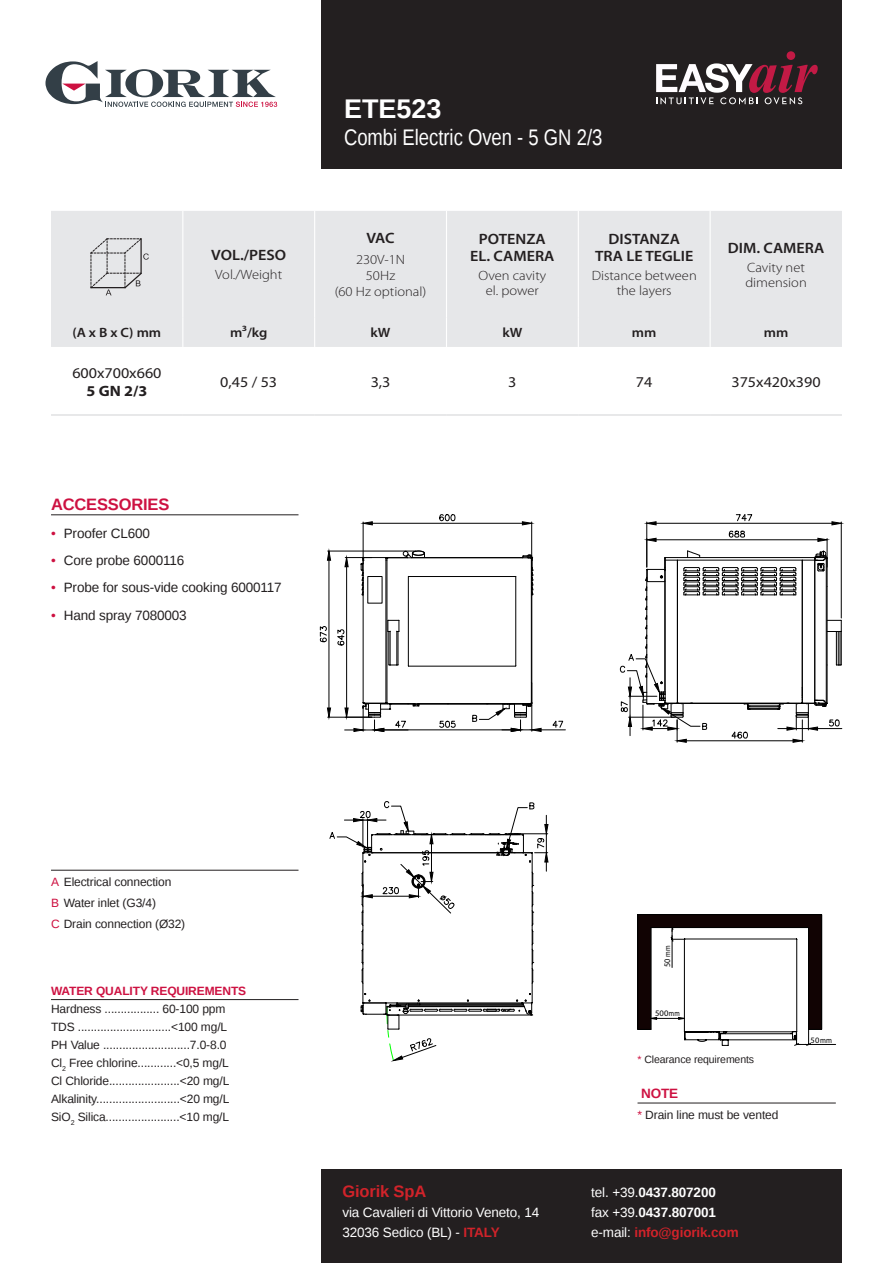
<style>
.page{position:relative;width:893px;height:1263px;background:#fff}
.page>*{position:absolute;margin:0;border:0;box-sizing:border-box;transform-origin:0 0}
.CODICE{font:700 27px "Liberation Sans";color:#fff}
.CODICE-2{font:22.5px "Liberation Sans Narrow";color:#fff}
.Titolo-IT{font:700 16.5px "Liberation Sans";letter-spacing:-.01em;color:#cd1141}
.t1{font:700 16.5px "Liberation Sans";letter-spacing:-.01em;color:#d1232a}
.t2{font:600 15px/16.5px "Myriad Pro";color:#231f20;text-align:center;scale:1.07 1}
.t3{font:15px "Myriad Pro";color:#231f20;scale:1.07 1}
.t4{font:700 15px "Myriad Pro";color:#231f20;scale:1.07 1}
.t5{font:13.5px/20.4px "Liberation Sans";letter-spacing:-.01em;color:#fff}
.t6{font:300 13.5px/15px "Myriad Pro";color:#231f20;text-align:center;scale:1.07 1}
.Caratteristiche_-_IT{font:13.5px "Liberation Sans";letter-spacing:-.01em;color:#231f20}
.t7{font:600 13.5px "Myriad Pro";color:#231f20;scale:1.07 1}
.Titolo-IT-2{font:700 13.5px "Liberation Sans";color:#cd1141}
.Caratteristiche_-_IT-2{font:12px "Liberation Sans";letter-spacing:-.01em;color:#231f20}
.Titolo-IT-3{font:700 12px "Liberation Sans";letter-spacing:-.01em;color:#cd1141}
.Caratteristiche_-_IT-3{font:10.5px "Liberation Sans";letter-spacing:-.01em;color:#231f20}
.t8{font:8.55px "Arial";color:#000}
.t9{font:8.4px "Arial";color:#000}
.t10{font:8.25px "Arial";color:#000}
.s1{color:#cd1141}
.s2{font-weight:700;color:#d1232a}
.s3{font-size:7.95px}
.s4{font-size:8.25px}
.s5{font-weight:700}
</style>
<div class="page">
<div style="left:322px;top:0;width:520px;height:168px;background:#231f20"></div>
<svg style="left:656px;top:51px;width:162px;height:53px"></svg>
<div style="left:51px;top:211px;width:791px;height:136px;background:#e6e7e9"></div>
<hr style="left:182px;top:211px;width:1px;height:106px;background:#fff">
<hr style="left:314px;top:211px;width:1px;height:106px;background:#fff">
<hr style="left:446px;top:211px;width:1px;height:106px;background:#fff">
<hr style="left:578px;top:211px;width:1px;height:106px;background:#fff">
<hr style="left:710px;top:211px;width:1px;height:106px;background:#fff">
<hr style="left:182px;top:317px;width:1px;height:30px;background:#fff">
<hr style="left:314px;top:317px;width:1px;height:30px;background:#fff">
<hr style="left:446px;top:317px;width:1px;height:30px;background:#fff">
<hr style="left:578px;top:317px;width:1px;height:30px;background:#fff">
<hr style="left:710px;top:317px;width:1px;height:30px;background:#fff">
<hr style="left:51px;top:415px;width:132px;height:1px;background:#d1d2d4">
<hr style="left:183px;top:415px;width:132px;height:1px;background:#d1d2d4">
<hr style="left:315px;top:415px;width:131px;height:1px;background:#d1d2d4">
<hr style="left:446px;top:415px;width:132px;height:1px;background:#d1d2d4">
<hr style="left:578px;top:415px;width:132px;height:1px;background:#d1d2d4">
<hr style="left:710px;top:415px;width:132px;height:1px;background:#d1d2d4">
<svg style="left:91px;top:238px;width:58px;height:57px;background:#d1d1d3"></svg>
<svg style="left:45px;top:61px;width:232px;height:46px"></svg>
<hr style="left:386px;top:558px;width:1px;height:145px;background:#000">
<hr style="left:363px;top:558px;width:1px;height:145px;background:#000">
<hr style="left:409px;top:576px;width:106px;height:1px;background:#000">
<hr style="left:408px;top:577px;width:1px;height:89px;background:#000">
<hr style="left:409px;top:666px;width:106px;height:1px;background:#000">
<hr style="left:515px;top:577px;width:1px;height:89px;background:#000">
<hr style="left:387px;top:558px;width:1px;height:145px;background:#000">
<hr style="left:531px;top:558px;width:1px;height:145px;background:#000">
<hr style="left:532px;top:560px;width:1px;height:143px;background:#000">
<hr style="left:419px;top:703px;width:113px;height:1px;background:#000">
<hr style="left:419px;top:704px;width:113px;height:1px;background:#000">
<hr style="left:411px;top:557px;width:112px;height:1px;background:#000">
<hr style="left:390px;top:631px;width:1px;height:34px;background:#000">
<hr style="left:389px;top:631px;width:1px;height:34px;background:#000">
<svg style="left:387px;top:619px;width:13px;height:13px"></svg>
<hr style="left:398px;top:631px;width:1px;height:34px;background:#000">
<hr style="left:397px;top:631px;width:1px;height:34px;background:#000">
<svg style="left:388px;top:664px;width:11px;height:2px"></svg>
<svg style="left:515px;top:555px;width:19px;height:41px"></svg>
<hr style="left:363px;top:853px;width:1px;height:150px;background:#000">
<hr style="left:532px;top:853px;width:1px;height:150px;background:#000">
<svg style="left:620px;top:514px;width:222px;height:229px"></svg>
<hr style="left:363px;top:522px;width:1px;height:35px;background:#000">
<hr style="left:531px;top:522px;width:1px;height:35px;background:#000">
<hr style="left:372px;top:523px;width:150px;height:1px;background:#000">
<svg style="left:362px;top:521px;width:11px;height:5px"></svg>
<svg style="left:522px;top:521px;width:10px;height:5px"></svg>
<svg style="left:439px;top:514px;width:17px;height:7px"></svg>
<hr style="left:346px;top:567px;width:1px;height:141px;background:#000">
<svg style="left:344px;top:550px;width:81px;height:46px"></svg>
<svg style="left:337px;top:629px;width:8px;height:17px"></svg>
<hr style="left:328px;top:717px;width:44px;height:1px;background:#000">
<hr style="left:328px;top:551px;width:88px;height:1px;background:#000">
<hr style="left:329px;top:560px;width:1px;height:148px;background:#000">
<svg style="left:327px;top:707px;width:4px;height:11px"></svg>
<svg style="left:327px;top:550px;width:4px;height:11px"></svg>
<svg style="left:320px;top:626px;width:7px;height:16px"></svg>
<hr style="left:384px;top:730px;width:127px;height:1px;background:#000">
<svg style="left:344px;top:702px;width:76px;height:30px"></svg>
<svg style="left:472px;top:682px;width:93px;height:50px"></svg>
<svg style="left:439px;top:720px;width:17px;height:8px"></svg>
<svg style="left:360px;top:993px;width:173px;height:68px"></svg>
<svg style="left:329px;top:801px;width:220px;height:183px"></svg>
<svg style="left:638px;top:914px;width:198px;height:131px"></svg>
<div style="left:321px;top:1169px;width:521px;height:94px;background:#231f20"></div>
<hr style="left:51px;top:514px;width:247px;height:1px;background:#231f20">
<hr style="left:51px;top:870px;width:247px;height:1px;background:#231f20">
<hr style="left:51px;top:999px;width:247px;height:1px;background:#231f20">
<hr style="left:637px;top:1103px;width:199px;height:1px;background:#231f20">
<p class="t2" style="left:211px;top:246px;width:72px">VOL./PESO</p>
<p class="t6" style="left:215px;top:267px;width:64px">Vol./Weight</p>
<p class="CODICE" style="left:344px;top:90px;width:99px">ETE523</p>
<p class="CODICE-2" style="left:344px;top:124px;width:260px">Combi Electric Oven - 5 GN 2/3</p>
<p class="t2" style="left:366px;top:230px;width:28px">VAC</p>
<p class="t6" style="left:356px;top:252px;width:47px">230V-1N</p>
<p class="t6" style="left:366px;top:268px;width:29px">50Hz</p>
<p class="t6" style="left:335px;top:284px;width:87px">(60 Hz optional)</p>
<p class="t2" style="left:470px;top:231px;width:80px">POTENZA<br>EL. CAMERA</p>
<p class="t6" style="left:478px;top:268px;width:65px">Oven cavity el. power</p>
<p class="t2" style="left:595px;top:231px;width:93px">DISTANZA<br>TRA LE TEGLIE</p>
<p class="t6" style="left:592px;top:268px;width:100px">Distance between the layers</p>
<p class="t2" style="left:728px;top:239px;width:92px">DIM. CAMERA</p>
<p class="t6" style="left:745px;top:260px;width:59px;text-align:left">Cavity net dimension</p>
<p class="t7" style="left:73px;top:324px;width:84px">(A x B x C) mm</p>
<p class="t7" style="left:230px;top:324px;width:37px">m³/kg</p>
<p class="t7" style="left:371px;top:324px;width:20px">kW</p>
<p class="t7" style="left:502px;top:324px;width:20px">kW</p>
<p class="t7" style="left:632px;top:324px;width:24px">mm</p>
<p class="t7" style="left:764px;top:324px;width:24px">mm</p>
<p class="t3" style="left:72px;top:364px;width:85px">600x700x660</p>
<p class="t4" style="left:87px;top:382px;width:58px">5 GN 2/3</p>
<p class="t3" style="left:220px;top:373px;width:55px">0,45 / 53</p>
<p class="t3" style="left:371px;top:373px;width:20px">3,3</p>
<p class="t3" style="left:508px;top:373px;width:9px">3</p>
<p class="t3" style="left:636px;top:373px;width:17px">74</p>
<p class="t3" style="left:731px;top:373px;width:85px">375x420x390</p>
<p class="Titolo-IT" style="left:51px;top:493px;width:120px">ACCESSORIES</p>
<p class="Caratteristiche_-_IT" style="left:51px;top:525px;width:100px"><span class="s1">•</span> Proofer CL600</p>
<p class="Caratteristiche_-_IT" style="left:51px;top:553px;width:135px"><span class="s1">•</span> Core probe 6000116</p>
<p class="Caratteristiche_-_IT" style="left:51px;top:580px;width:232px"><span class="s1">•</span> Probe for sous-vide cooking 6000117</p>
<p class="Caratteristiche_-_IT" style="left:51px;top:607px;width:137px"><span class="s1">•</span> Hand spray 7080003</p>
<p class="Caratteristiche_-_IT-2" style="left:51px;top:875px;width:122px"><span class="s1">A</span> Electrical connection</p>
<p class="Caratteristiche_-_IT-2" style="left:51px;top:896px;width:106px"><span class="s1">B</span> Water inlet (G3/4)</p>
<p class="Caratteristiche_-_IT-2" style="left:51px;top:917px;width:136px"><span class="s1">C</span> Drain connection (Ø32)</p>
<p class="Titolo-IT-3" style="left:51px;top:983px;width:197px">WATER QUALITY REQUIREMENTS</p>
<p class="Caratteristiche_-_IT-2" style="left:51px;top:1002px;width:176px">Hardness ................. 60-100 ppm</p>
<p class="Caratteristiche_-_IT-2" style="left:51px;top:1020px;width:178px">TDS .............................&lt;100 mg/L</p>
<p class="Caratteristiche_-_IT-2" style="left:51px;top:1038px;width:177px">PH Value ...........................7.0-8.0</p>
<p class="Caratteristiche_-_IT-2" style="left:51px;top:1056px;width:179px">Cl<sub>2</sub> Free chlorine............&lt;0,5 mg/L</p>
<p class="Caratteristiche_-_IT-2" style="left:51px;top:1074px;width:180px">Cl Chloride......................&lt;20 mg/L</p>
<p class="Caratteristiche_-_IT-2" style="left:51px;top:1092px;width:180px">Alkalinity..........................&lt;20 mg/L</p>
<p class="Caratteristiche_-_IT-2" style="left:51px;top:1110px;width:180px">SiO<sub>2</sub> Silica.......................&lt;10 mg/L</p>
<h3 class="t1" style="left:342px;top:1179px;width:85px">Giorik SpA</h3>
<p class="t5" style="left:342px;top:1203px;width:198px">via Cavalieri di Vittorio Veneto, 14<br>32036 Sedico (BL) - <span class="s2">ITALY</span></p>
<p class="t8" style="left:662px;top:967px;width:23px;rotate:-90deg">50 <span class="s3">mm</span></p>
<p class="t9" style="left:655px;top:1007px;width:26px">500 <span class="s4">mm</span></p>
<p class="Caratteristiche_-_IT-3" style="left:637px;top:1053px;width:118px"><span class="s1">*</span> Clearance requirements</p>
<p class="Titolo-IT-2" style="left:641px;top:1084px;width:39px">NOTE</p>
<p class="Caratteristiche_-_IT-2" style="left:637px;top:1108px;width:142px"><span class="s1">*</span> Drain line must be vented</p>
<p class="t5" style="left:591px;top:1182px;width:149px">tel. +39.<span class="s5">0437.807200<br></span>fax +39.<span class="s5">0437.807001 </span>e-mail: <span class="s2">info@giorik.com</span></p>
<p class="t10" style="left:811px;top:1035px;width:23px">50 mm</p>
</div>
